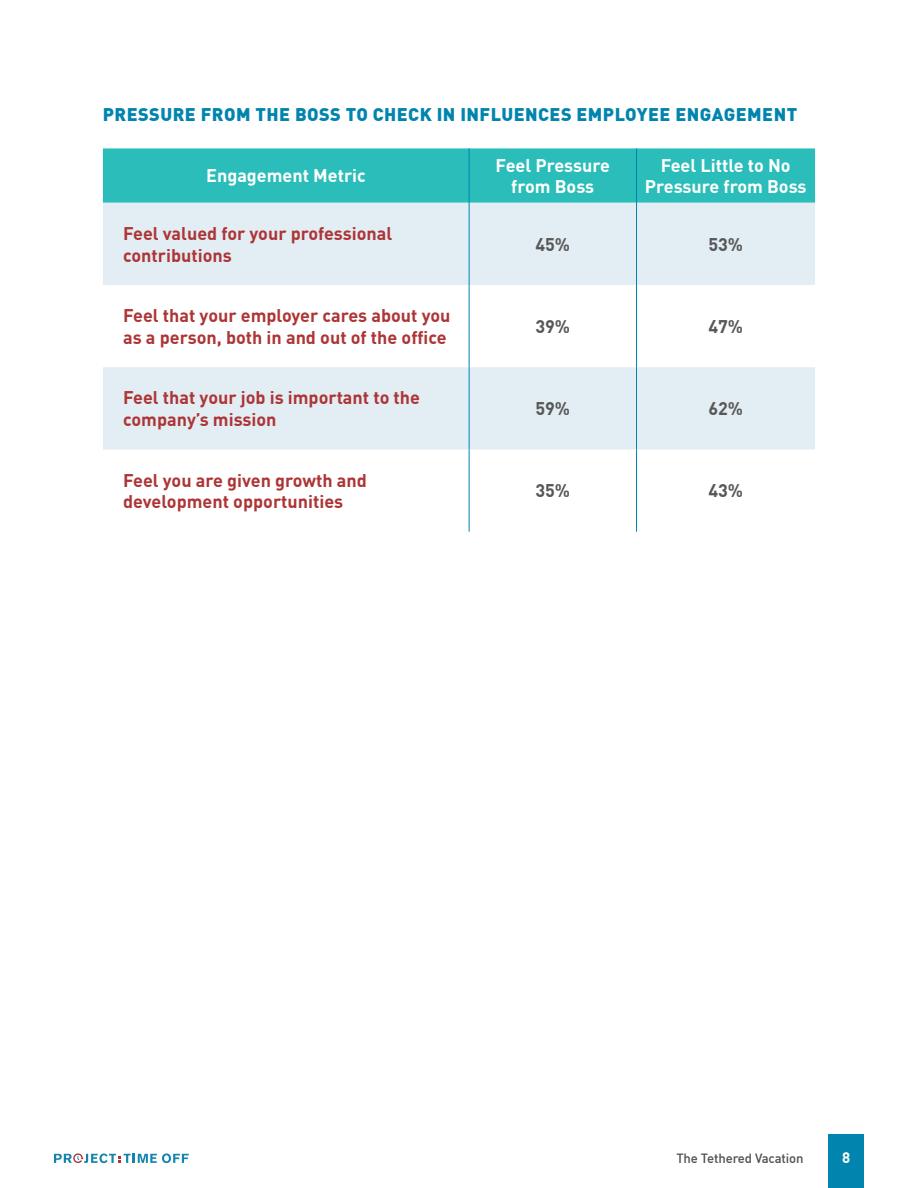
<style>
.page{position:relative;width:918px;height:1188px;background:#fff}
.page>*{position:absolute;margin:0;border:0;box-sizing:border-box;transform-origin:0 0}
.t1{font:700 18px/21.6px "DIN Pro";color:#ad3536}
.t2{font:700 18px/21.6px "DIN Pro";color:#fff;text-align:center}
.t3{font:900 18px "DIN Pro";letter-spacing:.025em;color:#0184ae}
.t4{font:700 18px "DIN Pro";color:#575757}
.t5{font:700 15px "DIN Pro";color:#fff}
.t6{font:500 13.2px "DIN Pro";letter-spacing:-.01em;color:#4e4e4e}
</style>
<div class="page">
<div style="left:828px;top:1134px;width:36px;height:54px;background:#0184ae"></div>
<svg style="left:54px;top:1153px;width:135px;height:10px"></svg>
<div style="left:103px;top:148px;width:712px;height:55px;background:#2abdba"></div>
<svg style="left:103px;top:203px;width:712px;height:246px;fill:#e3edf4"></svg>
<hr style="left:469px;top:148px;width:1px;height:55px;background:#0184ae">
<hr style="left:636px;top:148px;width:1px;height:55px;background:#0184ae">
<hr style="left:636px;top:203px;width:1px;height:82px;background:#0184ae">
<hr style="left:636px;top:285px;width:1px;height:82px;background:#0184ae">
<hr style="left:636px;top:367px;width:1px;height:82px;background:#0184ae">
<hr style="left:636px;top:449px;width:1px;height:83px;background:#0184ae">
<hr style="left:469px;top:203px;width:1px;height:82px;background:#0184ae">
<hr style="left:469px;top:285px;width:1px;height:82px;background:#0184ae">
<hr style="left:469px;top:367px;width:1px;height:82px;background:#0184ae">
<hr style="left:469px;top:449px;width:1px;height:83px;background:#0184ae">
<p class="t3" style="left:103px;top:103px;width:696px">PRESSURE FROM THE BOSS TO CHECK IN INFLUENCES EMPLOYEE ENGAGEMENT</p>
<p class="t2" style="left:206px;top:165px;width:161px">Engagement Metric</p>
<p class="t2" style="left:496px;top:154px;width:116px">Feel Pressure from Boss</p>
<p class="t2" style="left:645px;top:154px;width:163px">Feel Little to No<br>Pressure from Boss</p>
<p class="t1" style="left:123px;top:222px;width:271px">Feel valued for your professional contributions</p>
<p class="t4" style="left:535px;top:232px;width:36px">45%</p>
<p class="t4" style="left:708px;top:232px;width:36px">53%</p>
<p class="t1" style="left:123px;top:304px;width:329px">Feel that your employer cares about you as a person, both in and out of the office</p>
<p class="t4" style="left:535px;top:315px;width:36px">39%</p>
<p class="t4" style="left:708px;top:315px;width:36px">47%</p>
<p class="t1" style="left:123px;top:387px;width:298px">Feel that your job is important to the company’s mission</p>
<p class="t4" style="left:535px;top:397px;width:36px">59%</p>
<p class="t4" style="left:708px;top:397px;width:36px">62%</p>
<p class="t1" style="left:123px;top:469px;width:245px">Feel you are given growth and development opportunities</p>
<p class="t4" style="left:535px;top:479px;width:36px">35%</p>
<p class="t4" style="left:708px;top:479px;width:36px">43%</p>
<p class="t6" style="left:676px;top:1149px;width:129px">The Tethered Vacation</p>
<p class="t5" style="left:842px;top:1147px;width:10px">8</p>
</div>
